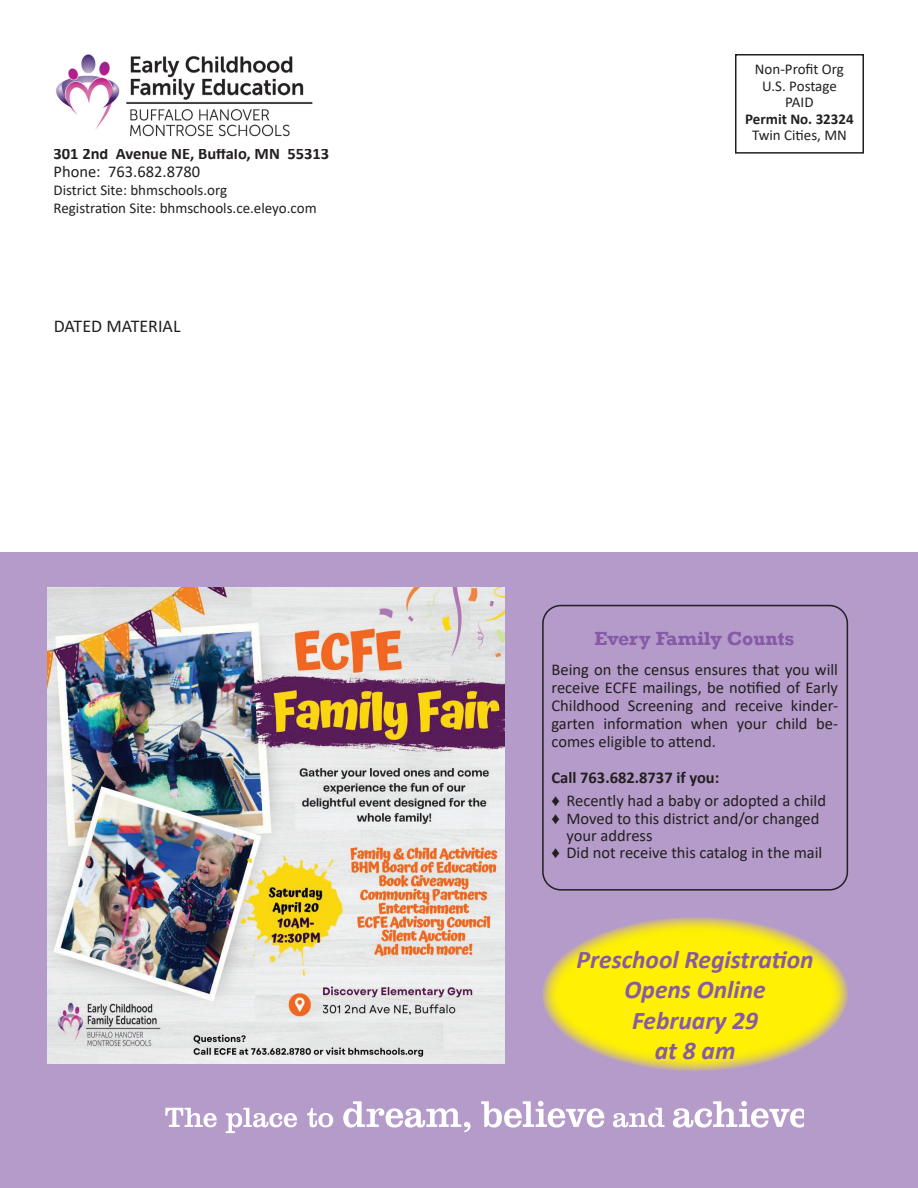
<style>
.page{position:relative;width:918px;height:1188px;background:#fff}
.page>*{position:absolute;margin:0;border:0;box-sizing:border-box;transform-origin:0 0}
.Body_Text{font:italic 700 25.5px "Calibri";color:#865aa6}
.Class_Title{font:700 19.5px "Rockwell";color:#865aa6}
.Body_Text-2{font:18px "Calibri";color:#231f20}
.Body_Text-3{font:16.5px/18px "Calibri";color:#231f20;text-align:justify}
.Body_Text-4{font:700 16.5px "Calibri";color:#231f20}
.Body_Text-5{font:15px "Calibri";color:#231f20}
.Body_Text-6{font:700 15px "Calibri";color:#231f20}
.s1{font-family:"Times New Roman"}
</style>
<div class="page">
<div style="left:0;top:552px;width:918px;height:636px;background:#b49bc9"></div>
<div style="left:735px;top:54px;width:129px;height:100px;border:2px solid #231f20"></div>
<img style="left:56px;top:54px;width:257px;height:83px">
<img style="left:47px;top:587px;width:457px;height:477px">
<svg style="left:165px;top:1108px;width:52px;height:19px"></svg>
<svg style="left:226px;top:1108px;width:71px;height:25px"></svg>
<svg style="left:307px;top:1108px;width:26px;height:19px"></svg>
<svg style="left:343px;top:1101px;width:128px;height:31px"></svg>
<svg style="left:481px;top:1101px;width:124px;height:27px"></svg>
<svg style="left:613px;top:1108px;width:52px;height:19px"></svg>
<svg style="left:673px;top:1101px;width:130px;height:27px"></svg>
<div style="left:542px;top:605px;width:306px;height:286px;border:2px solid #231f20;border-radius:18px"></div>
<svg style="left:542px;top:917px;width:306px;height:155px;background:#f6e716"></svg>
<p class="Body_Text-4" style="left:54px;top:142px;width:277px">301 2nd Avenue NE, Buffalo, MN 55313</p>
<p class="Body_Text-3" style="left:54px;top:163px;width:148px">Phone: 763.682.8780</p>
<p class="Body_Text-5" style="left:54px;top:180px;width:175px">District Site: bhmschools.org</p>
<p class="Body_Text-5" style="left:54px;top:198px;width:265px">Registration Site: bhmschools.ce.eleyo.com</p>
<p class="Body_Text-2" style="left:54px;top:314px;width:128px">DATED MATERIAL</p>
<p class="Body_Text-5" style="left:755px;top:59px;width:91px">Non-Profit Org</p>
<p class="Body_Text-5" style="left:762px;top:75px;width:76px">U.S. Postage</p>
<p class="Body_Text-5" style="left:785px;top:92px;width:30px">PAID</p>
<p class="Body_Text-6" style="left:745px;top:108px;width:110px">Permit No. 32324</p>
<p class="Body_Text-5" style="left:752px;top:125px;width:96px">Twin Cities, MN</p>
<p class="Class_Title" style="left:594px;top:626px;width:201px">Every Family Counts</p>
<p class="Body_Text-3" style="left:552px;top:660px;width:288px">Being on the census ensures that you will receive ECFE mailings, be notified of Early Childhood Screening and receive kinder&shy;garten information when your child be&shy;comes eligible to attend.</p>
<p class="Body_Text-4" style="left:552px;top:766px;width:169px">Call 763.682.8737 if you:</p>
<p class="Body_Text-3" style="left:552px;top:792px;width:276px"><span class="s1">♦</span> Recently had a baby or adopted a child</p>
<p class="Body_Text-3" style="left:567px;top:809px;width:254px;line-height:17.2px;text-indent:-15px"><span class="s1">♦</span> Moved to this district and/or changed your address</p>
<p class="Body_Text-3" style="left:552px;top:843px;width:272px"><span class="s1">♦</span> Did not receive this catalog in the mail</p>
<p class="Body_Text" style="left:577px;top:941px;width:239px">Preschool Registration</p>
<p class="Body_Text" style="left:625px;top:972px;width:143px">Opens Online</p>
<p class="Body_Text" style="left:632px;top:1002px;width:127px">February 29</p>
<p class="Body_Text" style="left:655px;top:1033px;width:82px">at 8 am</p>
</div>
